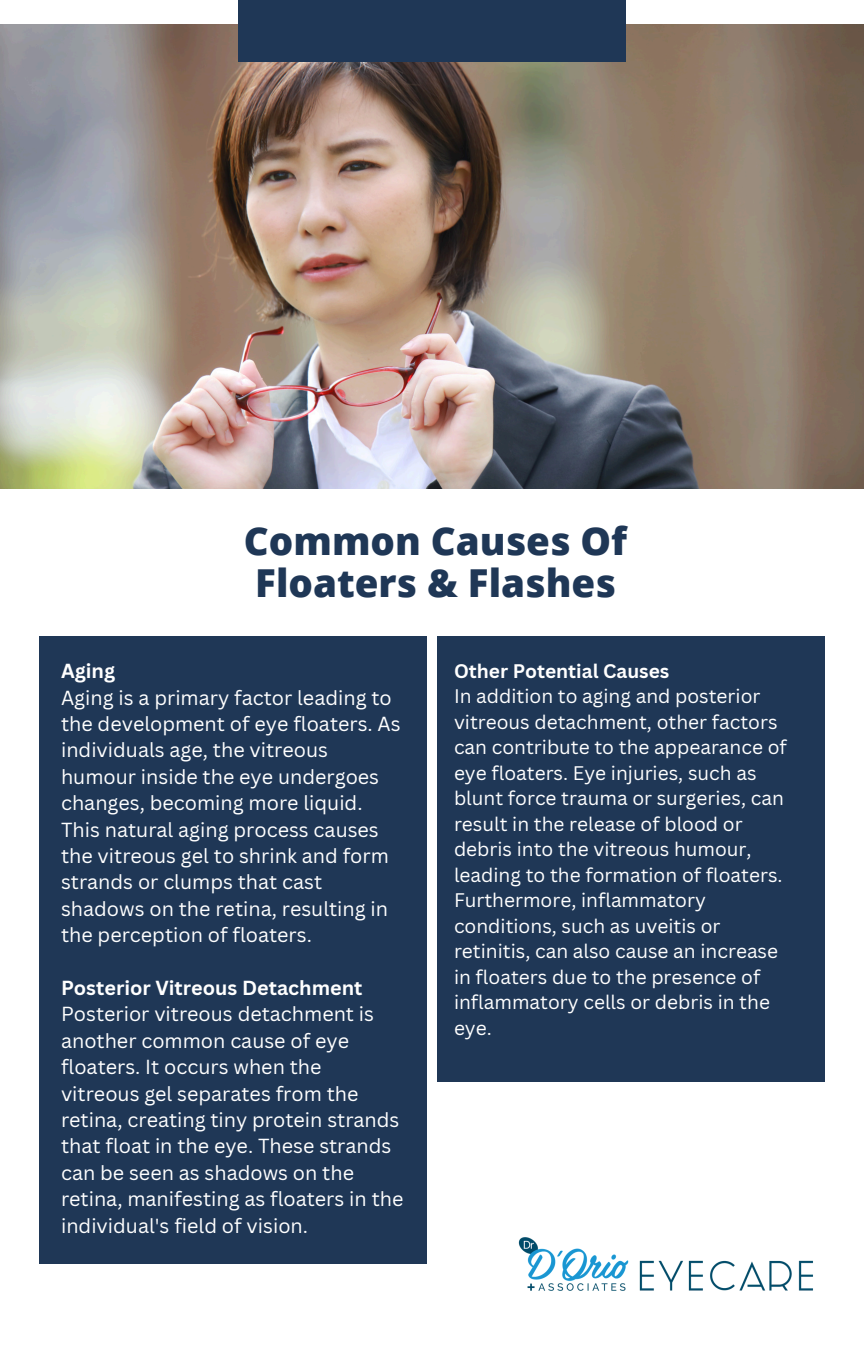
<style>
.page{position:relative;width:864px;height:1350px;background:#fff}
.page>*{position:absolute;margin:0;border:0;box-sizing:border-box;transform-origin:0 0}
.t1{font:800 38.48px "Open Sans";color:#1f3756}
.t2{font:19.8px/26.3px "Canva Sans";color:#fff}
.t3{font:700 19.8px "Canva Sans";color:#fff}
.t4{font:19.12px/25.4px "Canva Sans";color:#fff}
.t5{font:700 19.12px "Canva Sans";color:#fff}
</style>
<div class="page">
<img style="left:518px;top:1237px;width:295px;height:54px">
<img style="left:0;top:24px;width:864px;height:464px">
<div style="left:238px;top:0;width:388px;height:61px;background:#1f3756"></div>
<div style="left:437px;top:636px;width:388px;height:445px;background:#1f3756"></div>
<div style="left:39px;top:636px;width:388px;height:628px;background:#1f3756"></div>
<p class="t1" style="left:244px;top:514px;width:385px">Common Causes Of</p>
<p class="t1" style="left:255px;top:556px;width:362px">Floaters &amp; Flashes</p>
<p class="t3" style="left:61px;top:657px;width:56px">Aging</p>
<p class="t2" style="left:61px;top:684px;width:341px">Aging is a primary factor leading to the development of eye floaters. As individuals age, the vitreous humour inside the eye undergoes changes, becoming more liquid.<br>This natural aging process causes the vitreous gel to shrink and form strands or clumps that cast shadows on the retina, resulting in the perception of floaters.</p>
<p class="t3" style="left:61px;top:974px;width:303px">Posterior Vitreous Detachment</p>
<p class="t2" style="left:61px;top:1001px;width:344px">Posterior vitreous detachment is another common cause of eye floaters. It occurs when the vitreous gel separates from the retina, creating tiny protein strands that float in the eye. These strands can be seen as shadows on the retina, manifesting as floaters in the individual's field of vision.</p>
<p class="t5" style="left:454px;top:657px;width:217px">Other Potential Causes</p>
<p class="t4" style="left:454px;top:683px;width:334px">In addition to aging and posterior vitreous detachment, other factors can contribute to the appearance of eye floaters. Eye injuries, such as blunt force trauma or surgeries, can result in the release of blood or debris into the vitreous humour, leading to the formation of floaters.<br>Furthermore, inflammatory conditions, such as uveitis or retinitis, can also cause an increase in floaters due to the presence of inflammatory cells or debris in the eye.</p>
</div>
